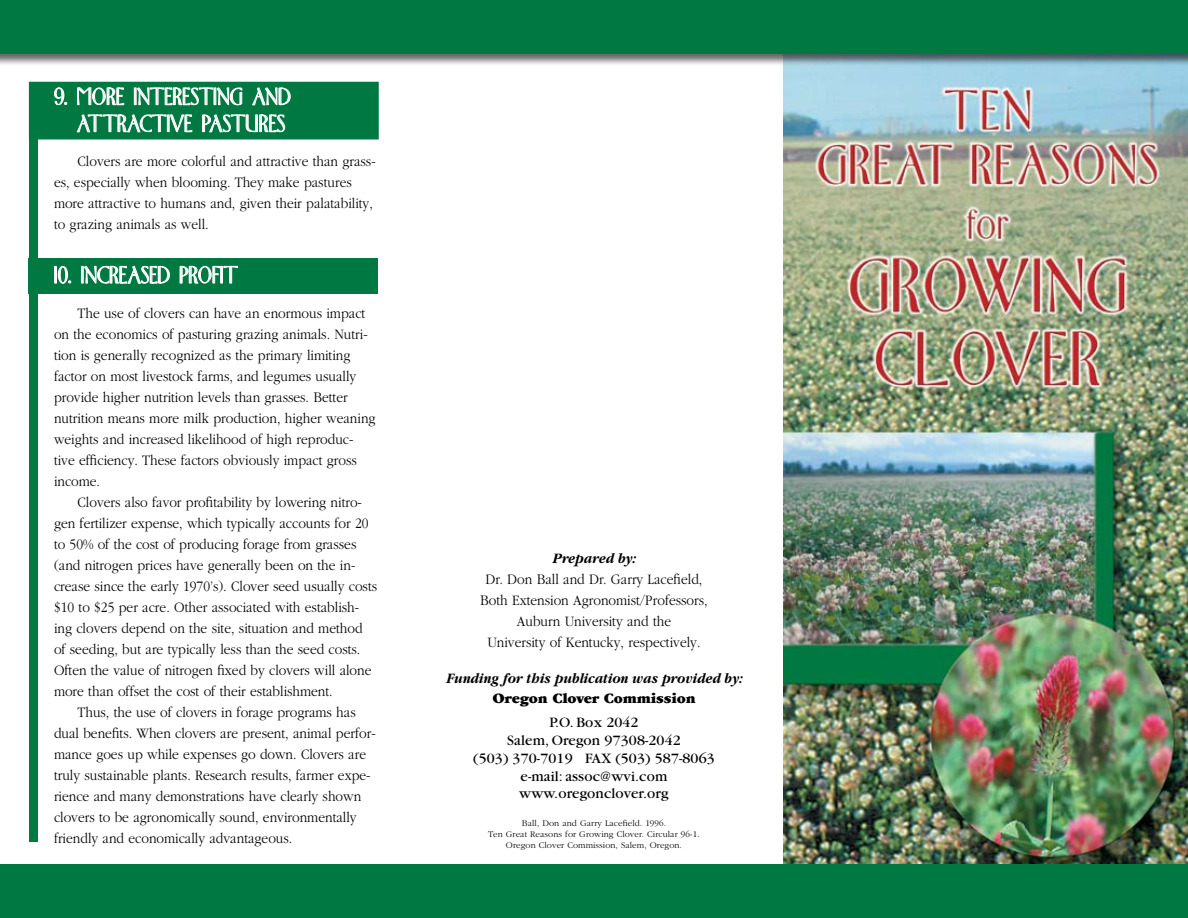
<style>
.page{position:relative;width:1188px;height:918px;background:#fff}
.page>*{position:absolute;margin:0;border:0;box-sizing:border-box;transform-origin:0 0}
.t1{font:21px/27px "Flourish";letter-spacing:.005em;color:#fff}
.t2{font:300 15px/21px "Garamond";color:#000;scale:.9 1}
.t3{font:15px/18px "Garamond";letter-spacing:.01em;color:#000;text-align:center}
.t4{font:italic 700 15px "Garamond";color:#000;scale:.9 1}
.t5{font:900 15px "Garamond";letter-spacing:-.01em;color:#000}
.t6{font:300 9px/10.8px "Garamond";letter-spacing:.01em;color:#000;text-align:center}
</style>
<div class="page">
<img style="left:783px;top:67px;width:405px;height:797px">
<div style="left:0;top:0;width:1188px;height:67px;background:#000;opacity:.6"></div>
<div style="left:0;top:0;width:1188px;height:54px;background:#007842"></div>
<div style="left:30px;top:82px;width:348px;height:57px;background:#007842"></div>
<div style="left:29px;top:82px;width:350px;height:58px;border:2px solid #007842"></div>
<div style="left:29px;top:258px;width:349px;height:36px;background:#007842"></div>
<div style="left:29px;top:83px;width:9px;height:759px;background:#007842"></div>
<svg style="left:54px;top:87px;width:13px;height:18px"></svg>
<svg style="left:77px;top:87px;width:214px;height:53px"></svg>
<svg style="left:54px;top:266px;width:17px;height:18px"></svg>
<svg style="left:81px;top:265px;width:89px;height:19px"></svg>
<svg style="left:179px;top:265px;width:59px;height:19px"></svg>
<div style="left:0;top:864px;width:1188px;height:54px;background:#007842"></div>
<h1 class="t1" style="left:54px;top:84px;width:238px">9. MORE INTERESTING AND<br>ATTRACTIVE PASTURES</h1>
<p class="t2" style="left:54px;top:151px;width:359px;text-indent:24px">Clovers are more colorful and attractive than grass&shy;es, especially when blooming. They make pastures more attractive to humans and, given their palatability, to grazing animals as well.</p>
<h1 class="t1" style="left:54px;top:262px;width:186px">10. INCREASED PROFIT</h1>
<p class="t2" style="left:54px;top:303px;width:359px;text-indent:24px">The use of clovers can have an enormous impact on the economics of pasturing grazing animals. Nutri&shy;tion is generally recognized as the primary limiting factor on most livestock farms, and legumes usually provide higher nutrition levels than grasses. Better nutrition means more milk production, higher weaning weights and increased likelihood of high reproduc&shy;tive efficiency. These factors obviously impact gross income.</p>
<p class="t2" style="left:54px;top:492px;width:361px;text-indent:24px">Clovers also favor profitability by lowering nitro&shy;gen fertilizer expense, which typically accounts for 20 to 50% of the cost of producing forage from grasses (and nitrogen prices have generally been on the in&shy;crease since the early 1970’s). Clover seed usually costs $10 to $25 per acre. Other associated with establish&shy;ing clovers depend on the site, situation and method of seeding, but are typically less than the seed costs.<br>Often the value of nitrogen fixed by clovers will alone more than offset the cost of their establishment.</p>
<p class="t2" style="left:54px;top:702px;width:359px;text-indent:24px">Thus, the use of clovers in forage programs has dual benefits. When clovers are present, animal perfor&shy;mance goes up while expenses go down. Clovers are truly sustainable plants. Research results, farmer expe&shy;rience and many demonstrations have clearly shown clovers to be agronomically sound, environmentally friendly and economically advantageous.</p>
<p class="t4" style="left:552px;top:550px;width:94px">Prepared by:</p>
<p class="t2" style="left:480px;top:569px;width:254px;text-align:center">Dr. Don Ball and Dr. Garry Lacefield, Both Extension Agronomist/Professors, Auburn University and the<br>University of Kentucky, respectively.</p>
<p class="t4" style="left:446px;top:670px;width:331px">Funding for this publication was provided by:</p>
<p class="t5" style="left:492px;top:690px;width:205px">Oregon Clover Commission</p>
<p class="t3" style="left:473px;top:714px;width:243px">P.O. Box 2042<br>Salem, Oregon 97308-2042<br>(503) 370-7019 FAX (503) 587-8063 e-mail: assoc@wvi.com</p>
<p class="t3" style="left:519px;top:784px;width:151px">www.oregonclover.org</p>
<p class="t6" style="left:488px;top:818px;width:213px">Ball, Don and Garry Lacefield. 1996.<br>Ten Great Reasons for Growing Clover. Circular 96-1.<br>Oregon Clover Commission, Salem, Oregon.</p>
</div>
